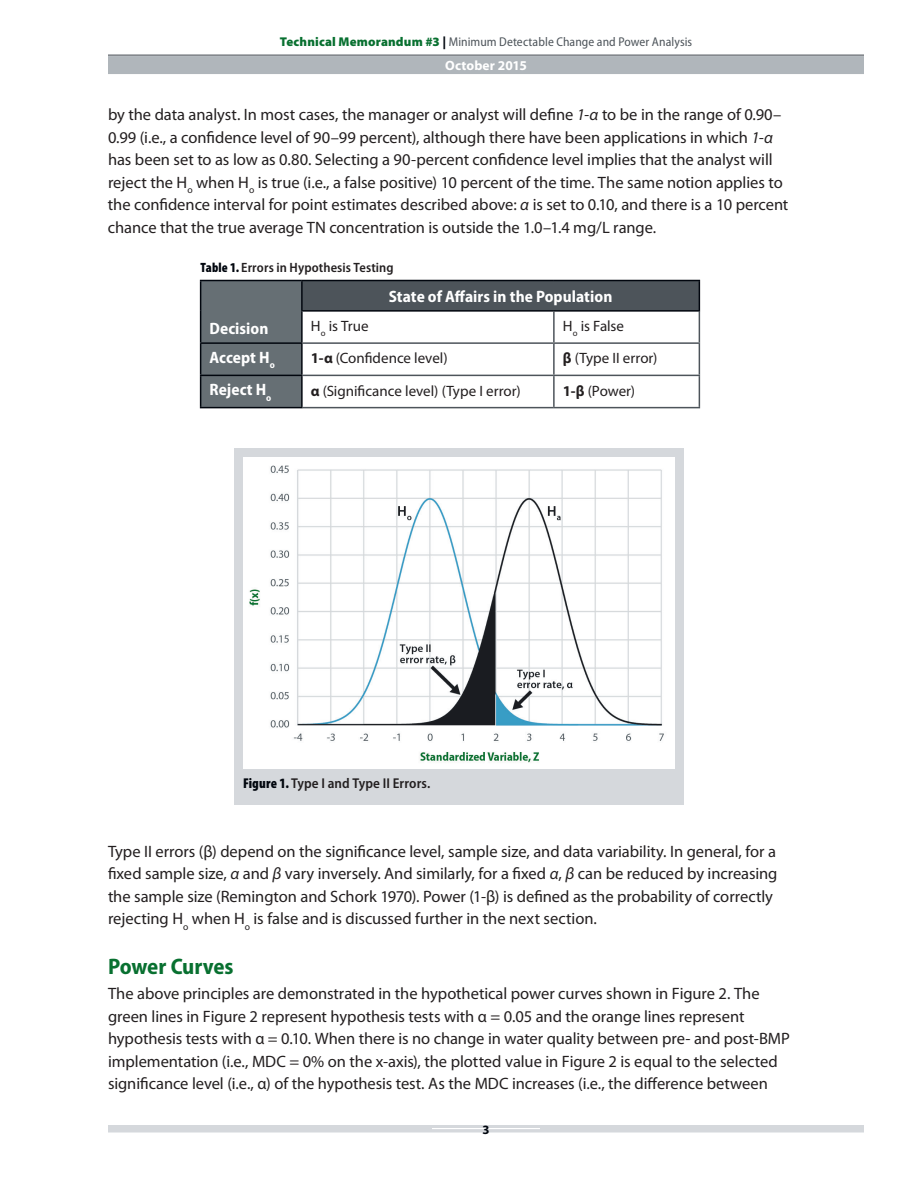
<style>
.page{position:relative;width:918px;height:1188px;background:#fff}
.page>*{position:absolute;margin:0;border:0;box-sizing:border-box;transform-origin:0 0}
.t1{font:700 semi-condensed 22.5px "Myriad Pro";letter-spacing:-.015em;color:#087030}
.t2{font:16.5px/22.5px "Myriad Pro";letter-spacing:-.005em;color:#231f20}
.t3{font:700 semi-condensed 16.5px "Myriad Pro";letter-spacing:.005em;color:#fff}
.t4{font:15px "Myriad Pro";color:#231f20}
.t5{font:600 semi-condensed 14.25px "Myriad Pro";letter-spacing:.005em;color:#231f20}
.t6{font:600 semi-condensed 13.5px "Myriad Pro";letter-spacing:.01em;color:#231f20}
.t7{font:700 13.5px "Myriad Pro";letter-spacing:.01em;color:#fff}
.t8{font:semi-condensed 12.75px "Myriad Pro";letter-spacing:.005em;color:#4d545a}
.t9{font:700 12.75px "Myriad Pro";color:#01060e}
.s1{font-weight:900;font-stretch:normal;color:#087030}
.s2{font-weight:900;font-stretch:normal;color:#01060e}
.s3{font-style:italic}
.s4{font-weight:900;font-stretch:condensed;color:#01060e}
.s5{font-weight:700}
</style>
<div class="page">
<hr style="left:108px;top:55px;width:756px;height:1px;background:#4d545a">
<div style="left:108px;top:56px;width:756px;height:18px;background:#b0b6bb"></div>
<div style="left:108px;top:1125px;width:756px;height:7px;background:#d5d8dc"></div>
<hr style="left:432px;top:1128px;width:108px;height:1px;background:#fff">
<div style="left:201px;top:281px;width:100px;height:126px;background:#666f74"></div>
<div style="left:302px;top:280px;width:397px;height:31px;background:#4d545a"></div>
<hr style="left:553px;top:312px;width:2px;height:30px;background:#4d545a">
<hr style="left:303px;top:342px;width:251px;height:2px;background:#4d545a">
<hr style="left:554px;top:342px;width:146px;height:2px;background:#4d545a">
<hr style="left:553px;top:344px;width:2px;height:31px;background:#4d545a">
<hr style="left:303px;top:375px;width:251px;height:1px;background:#4d545a">
<hr style="left:554px;top:375px;width:146px;height:1px;background:#4d545a">
<hr style="left:553px;top:376px;width:2px;height:31px;background:#4d545a">
<hr style="left:200px;top:342px;width:103px;height:2px;background:#01060e">
<hr style="left:200px;top:375px;width:103px;height:1px;background:#01060e">
<hr style="left:699px;top:312px;width:1px;height:30px;background:#4d545a">
<hr style="left:699px;top:344px;width:1px;height:31px;background:#4d545a">
<hr style="left:699px;top:376px;width:1px;height:31px;background:#4d545a">
<hr style="left:303px;top:407px;width:251px;height:1px;background:#4d545a">
<hr style="left:554px;top:407px;width:146px;height:1px;background:#4d545a">
<hr style="left:200px;top:281px;width:1px;height:30px;background:#01060e">
<hr style="left:200px;top:311px;width:1px;height:31px;background:#01060e">
<hr style="left:301px;top:312px;width:2px;height:30px;background:#01060e">
<hr style="left:200px;top:344px;width:1px;height:31px;background:#01060e">
<hr style="left:301px;top:344px;width:2px;height:31px;background:#01060e">
<hr style="left:200px;top:376px;width:1px;height:31px;background:#01060e">
<hr style="left:301px;top:376px;width:2px;height:31px;background:#01060e">
<hr style="left:200px;top:407px;width:103px;height:1px;background:#01060e">
<hr style="left:301px;top:281px;width:2px;height:29px;background:#01060e">
<svg style="left:699px;top:281px;width:1px;height:29px"></svg>
<hr style="left:301px;top:310px;width:253px;height:2px;background:#01060e">
<hr style="left:554px;top:310px;width:146px;height:2px;background:#01060e">
<hr style="left:200px;top:280px;width:102px;height:1px;background:#01060e">
<hr style="left:302px;top:280px;width:252px;height:1px;background:#01060e">
<hr style="left:554px;top:280px;width:146px;height:1px;background:#01060e">
<div style="left:234px;top:448px;width:450px;height:356px;background:#d5d8dc"></div>
<img style="left:243px;top:457px;width:432px;height:311px">
<p class="t8" style="left:280px;top:34px;width:414px"><span class="s1">Technical Memorandum #3</span> <span class="s2">|</span> Minimum Detectable Change and Power Analysis</p>
<p class="t7" style="left:445px;top:57px;width:83px">October 2015</p>
<p class="t2" style="left:108px;top:104px;width:682px">by the data analyst. In most cases, the manager or analyst will define <span class="s3">1-α</span> to be in the range of 0.90– 0.99 (i.e., a confidence level of 90–99 percent), although there have been applications in which <span class="s3">1-α </span>has been set to as low as 0.80. Selecting a 90-percent confidence level implies that the analyst will reject the H<sub>o</sub> when H<sub>o</sub> is true (i.e., a false positive) 10 percent of the time. The same notion applies to the confidence interval for point estimates described above: <span class="s3">α</span> is set to 0.10, and there is a 10 percent chance that the true average TN concentration is outside the 1.0–1.4 mg/L range.</p>
<p class="t6" style="left:201px;top:260px;width:195px"><span class="s4">Table 1.</span> Errors in Hypothesis Testing</p>
<p class="t3" style="left:210px;top:319px;width:60px">Decision</p>
<p class="t3" style="left:389px;top:287px;width:225px">State of Affairs in the Population</p>
<p class="t4" style="left:311px;top:318px;width:59px">H<sub>o</sub> is True</p>
<p class="t4" style="left:563px;top:318px;width:63px">H<sub>o</sub> is False</p>
<p class="t3" style="left:210px;top:348px;width:67px">Accept H<sub>o</sub></p>
<p class="t4" style="left:311px;top:350px;width:138px"><span class="s5">1-α</span> (Confidence level)</p>
<p class="t4" style="left:563px;top:350px;width:96px"><span class="s5">β</span> (Type II error)</p>
<p class="t3" style="left:210px;top:380px;width:63px">Reject H<sub>o</sub></p>
<p class="t4" style="left:311px;top:382px;width:211px"><span class="s5">α</span> (Significance level) (Type I error)</p>
<p class="t4" style="left:563px;top:382px;width:74px"><span class="s5">1-β</span> (Power)</p>
<p class="t5" style="left:243px;top:775px;width:189px"><span class="s4">Figure 1.</span> Type I and Type II Errors.</p>
<p class="t2" style="left:108px;top:840px;width:671px">Type II errors (β) depend on the significance level, sample size, and data variability. In general, for a fixed sample size, <span class="s3">α</span> and <span class="s3">β</span> vary inversely. And similarly, for a fixed <span class="s3">α</span>, <span class="s3">β</span> can be reduced by increasing the sample size (Remington and Schork 1970). Power (1-β) is defined as the probability of correctly rejecting H<sub>o</sub> when H<sub>o</sub> is false and is discussed further in the next section.</p>
<h1 class="t1" style="left:108px;top:954px;width:127px">Power Curves</h1>
<p class="t2" style="left:108px;top:983px;width:683px">The above principles are demonstrated in the hypothetical power curves shown in Figure 2. The green lines in Figure 2 represent hypothesis tests with α = 0.05 and the orange lines represent hypothesis tests with α = 0.10. When there is no change in water quality between pre- and post-BMP implementation (i.e., MDC = 0% on the x-axis), the plotted value in Figure 2 is equal to the selected significance level (i.e., α) of the hypothesis test. As the MDC increases (i.e., the difference between</p>
<p class="t9" style="left:482px;top:1123px;width:9px">3</p>
</div>
